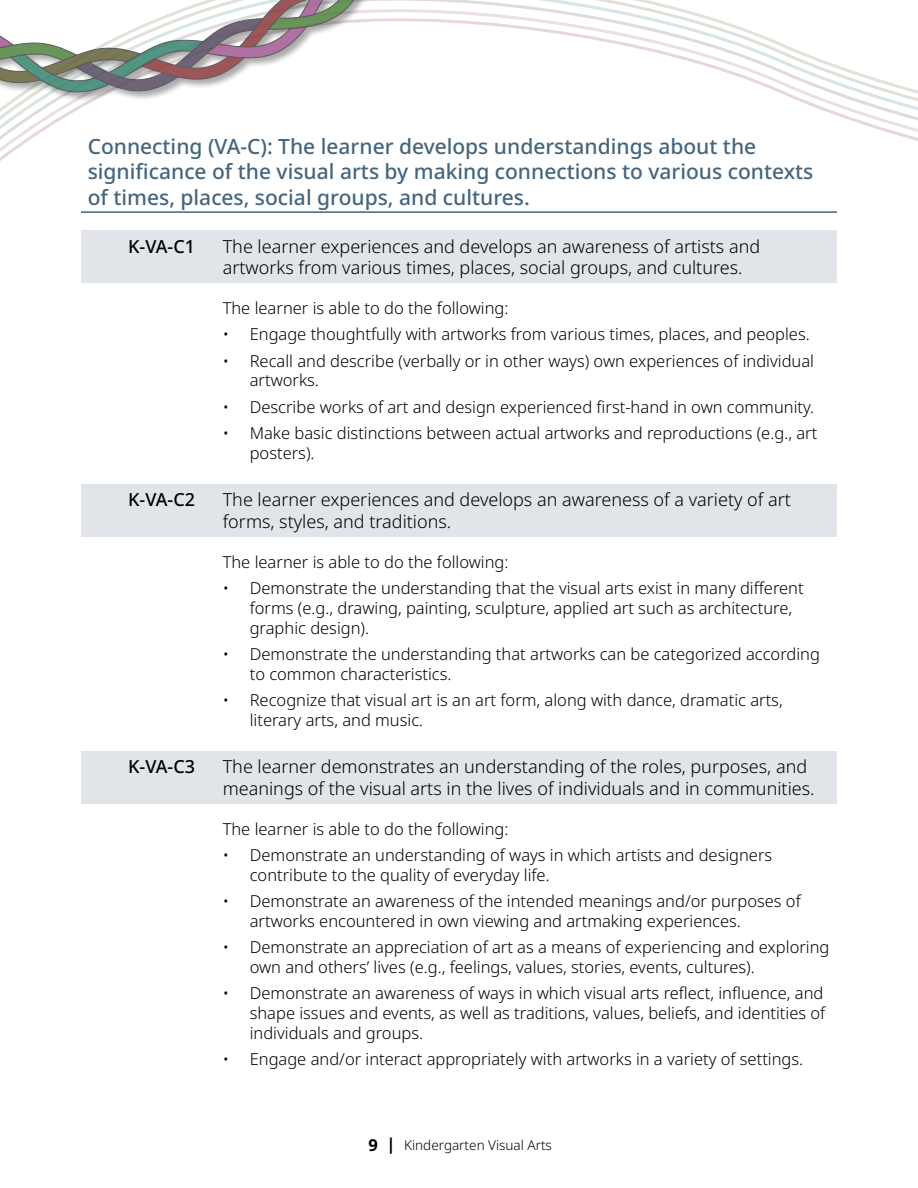
<style>
.page{position:relative;width:918px;height:1188px;background:#fff}
.page>*{position:absolute;margin:0;border:0;box-sizing:border-box;transform-origin:0 0}
.Header_Outcomes{font:500 21px/25.2px "Noto Sans";color:#45657d}
.GLO_arts{font:300 18px/21.6px "Noto Sans";color:#000}
.GLO_arts-2{font:500 18px "Noto Sans";letter-spacing:-.02em;color:#000}
.Bullet_Outcome_no_bullet{font:300 16.5px/19.8px "Noto Sans";color:#000}
.t1{font:300 13.5px "Noto Sans";color:#000}
.s1{font-weight:700;font-size:16.5px}
</style>
<div class="page">
<svg style="left:0;top:0;width:918px;height:161px"></svg>
<div style="left:0;top:0;width:515px;height:102px;background:#000;opacity:.4"></div>
<svg style="left:0;top:0;width:407px;height:96px"></svg>
<hr style="left:81px;top:211px;width:756px;height:2px;background:#45657d">
<div style="left:81px;top:230px;width:756px;height:53px;background:#e1e4e8"></div>
<div style="left:81px;top:484px;width:756px;height:52px;background:#e1e4e8"></div>
<div style="left:81px;top:751px;width:756px;height:52px;background:#e1e4e8"></div>
<h3 class="Header_Outcomes" style="left:88px;top:134px;width:727px">Connecting (VA-C): The learner develops understandings about the significance of the visual arts by making connections to various contexts of times, places, social groups, and cultures.</h3>
<h4 class="GLO_arts-2" style="left:128px;top:233px;width:68px">K-VA-C1</h4>
<h4 class="GLO_arts" style="left:223px;top:236px;width:539px">The learner experiences and develops an awareness of artists and artworks from various times, places, social groups, and cultures.</h4>
<p class="Bullet_Outcome_no_bullet" style="left:223px;top:299px;width:287px">The learner is able to do the following:</p>
<p class="Bullet_Outcome_no_bullet" style="left:223px;top:325px;width:589px">• Engage thoughtfully with artworks from various times, places, and peoples.</p>
<p class="Bullet_Outcome_no_bullet" style="left:250px;top:351px;width:566px;text-indent:-27px">• Recall and describe (verbally or in other ways) own experiences of individual artworks.</p>
<p class="Bullet_Outcome_no_bullet" style="left:223px;top:397px;width:593px">• Describe works of art and design experienced first-hand in own community.</p>
<p class="Bullet_Outcome_no_bullet" style="left:250px;top:423px;width:569px;text-indent:-27px">• Make basic distinctions between actual artworks and reproductions (e.g., art posters).</p>
<h4 class="GLO_arts-2" style="left:128px;top:487px;width:68px">K-VA-C2</h4>
<h4 class="GLO_arts" style="left:223px;top:489px;width:570px">The learner experiences and develops an awareness of a variety of art forms, styles, and traditions.</h4>
<p class="Bullet_Outcome_no_bullet" style="left:223px;top:552px;width:287px">The learner is able to do the following:</p>
<p class="Bullet_Outcome_no_bullet" style="left:250px;top:578px;width:556px;text-indent:-27px">• Demonstrate the understanding that the visual arts exist in many different forms (e.g., drawing, painting, sculpture, applied art such as architecture, graphic design).</p>
<p class="Bullet_Outcome_no_bullet" style="left:250px;top:644px;width:572px;text-indent:-27px">• Demonstrate the understanding that artworks can be categorized according to common characteristics.</p>
<p class="Bullet_Outcome_no_bullet" style="left:250px;top:690px;width:534px;text-indent:-27px">• Recognize that visual art is an art form, along with dance, dramatic arts, literary arts, and music.</p>
<h4 class="GLO_arts-2" style="left:128px;top:754px;width:68px">K-VA-C3</h4>
<h4 class="GLO_arts" style="left:223px;top:756px;width:593px">The learner demonstrates an understanding of the roles, purposes, and meanings of the visual arts in the lives of individuals and in communities.</h4>
<p class="Bullet_Outcome_no_bullet" style="left:223px;top:819px;width:287px">The learner is able to do the following:</p>
<p class="Bullet_Outcome_no_bullet" style="left:250px;top:845px;width:524px;text-indent:-27px">• Demonstrate an understanding of ways in which artists and designers contribute to the quality of everyday life.</p>
<p class="Bullet_Outcome_no_bullet" style="left:250px;top:891px;width:553px;text-indent:-27px">• Demonstrate an awareness of the intended meanings and/or purposes of artworks encountered in own viewing and artmaking experiences.</p>
<p class="Bullet_Outcome_no_bullet" style="left:250px;top:938px;width:581px;text-indent:-27px">• Demonstrate an appreciation of art as a means of experiencing and exploring own and others’ lives (e.g., feelings, values, stories, events, cultures).</p>
<p class="Bullet_Outcome_no_bullet" style="left:250px;top:984px;width:577px;text-align:justify;text-indent:-27px">• Demonstrate an awareness of ways in which visual arts reflect, influence, and shape issues and events, as well as traditions, values, beliefs, and identities of individuals and groups.</p>
<p class="Bullet_Outcome_no_bullet" style="left:223px;top:1050px;width:582px">• Engage and/or interact appropriately with artworks in a variety of settings.</p>
<p class="t1" style="left:368px;top:1135px;width:185px"><span class="s1">9 |</span> Kindergarten Visual Arts</p>
</div>
